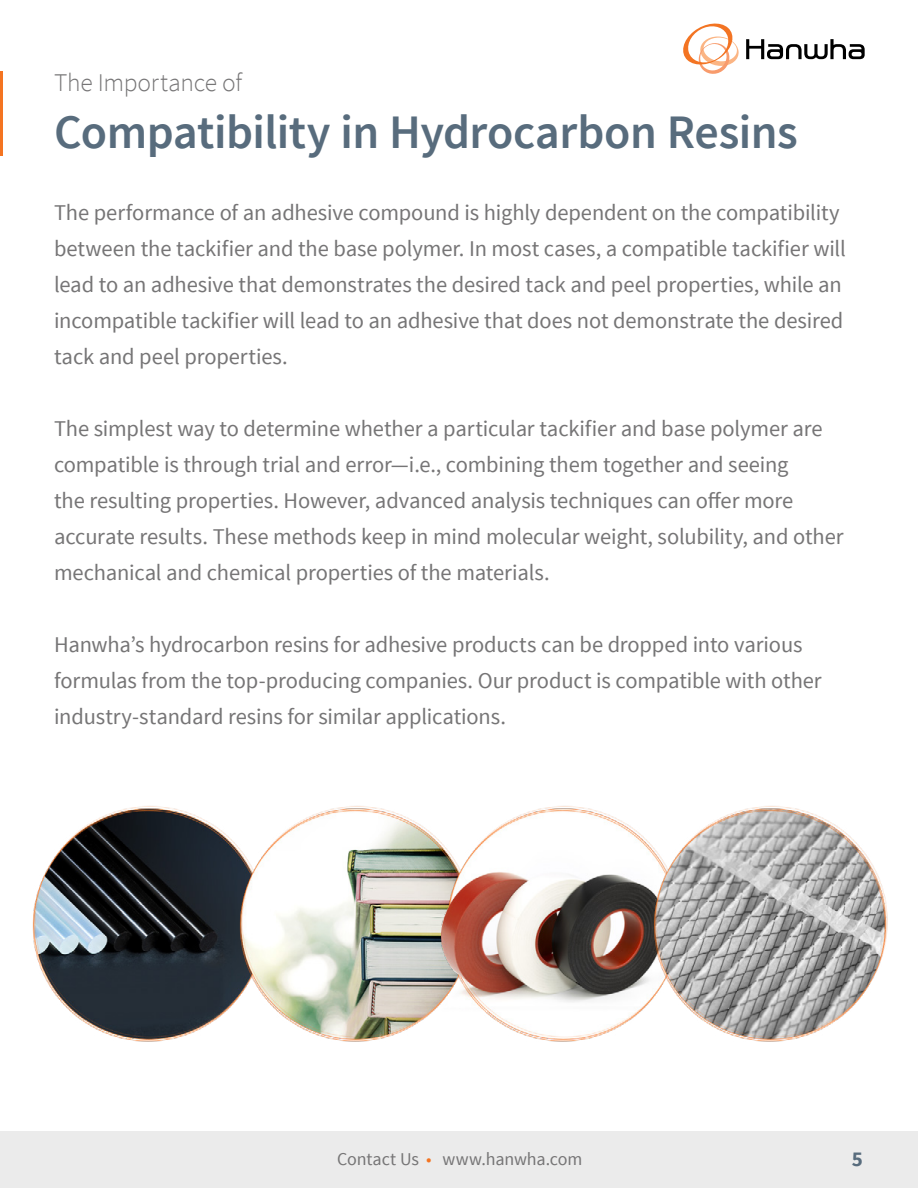
<style>
.page{position:relative;width:918px;height:1188px;background:#fff}
.page>*{position:absolute;margin:0;border:0;box-sizing:border-box;transform-origin:0 0}
.H1{font:600 48px "Source Sans Pro";letter-spacing:-.01em;color:#586c7d}
.H1-2{font:300 25.5px "Source Sans Pro";letter-spacing:-.01em;color:#767576}
.Body{font:22.5px/36px "Source Sans Pro";letter-spacing:-.005em;color:#767576}
.t1{font:700 21px "Source Sans Pro";color:#586c7d}
.t2{font:18px "Source Sans Pro";letter-spacing:-.005em;color:#767576}
.s1{color:#f47421}
</style>
<div class="page">
<div style="left:0;top:1131px;width:918px;height:57px;background:#ebebeb"></div>
<svg style="left:683px;top:24px;width:56px;height:50px"></svg>
<svg style="left:746px;top:39px;width:119px;height:20px"></svg>
<img style="left:32px;top:806px;width:202px;height:236px">
<img style="left:234px;top:806px;width:208px;height:236px">
<img style="left:442px;top:806px;width:207px;height:236px">
<img style="left:649px;top:806px;width:239px;height:236px">
<hr style="left:0;top:72px;width:3px;height:84px;background:#f47421">
<h2 class="H1-2" style="left:54px;top:67px;width:190px">The Importance of</h2>
<h2 class="H1" style="left:54px;top:102px;width:745px">Compatibility in Hydrocarbon Resins</h2>
<p class="Body" style="left:54px;top:195px;width:793px">The performance of an adhesive compound is highly dependent on the compatibility between the tackifier and the base polymer. In most cases, a compatible tackifier will lead to an adhesive that demonstrates the desired tack and peel properties, while an incompatible tackifier will lead to an adhesive that does not demonstrate the desired tack and peel properties.</p>
<p class="Body" style="left:54px;top:411px;width:791px">The simplest way to determine whether a particular tackifier and base polymer are compatible is through trial and error—i.e., combining them together and seeing<br>the resulting properties. However, advanced analysis techniques can offer more accurate results. These methods keep in mind molecular weight, solubility, and other mechanical and chemical properties of the materials.</p>
<p class="Body" style="left:54px;top:627px;width:769px">Hanwha’s hydrocarbon resins for adhesive products can be dropped into various formulas from the top-producing companies. Our product is compatible with other industry-standard resins for similar applications.</p>
<p class="t2" style="left:337px;top:1148px;width:247px">Contact Us <span class="s1">•</span> www.hanwha.com</p>
<p class="t1" style="left:852px;top:1145px;width:13px">5</p>
</div>
